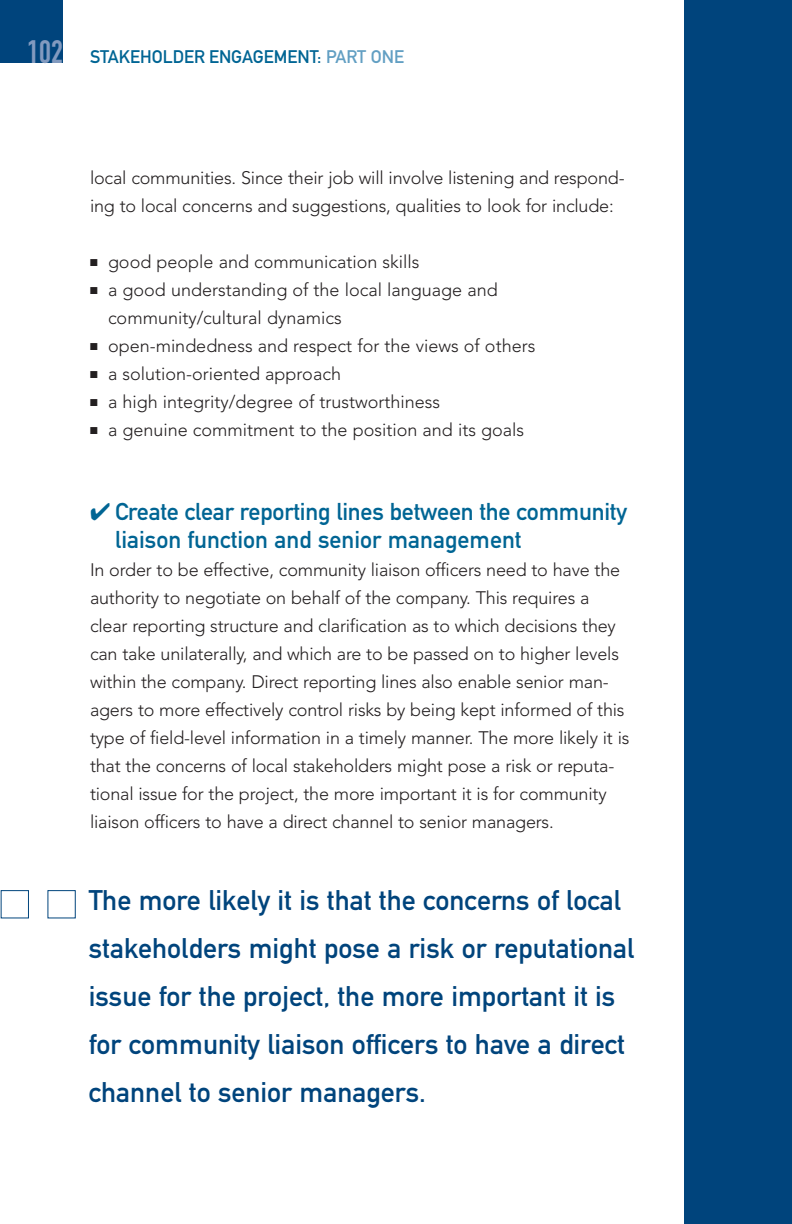
<style>
.page{position:relative;width:792px;height:1224px;background:#fff}
.page>*{position:absolute;margin:0;border:0;box-sizing:border-box;transform-origin:0 0}
.t1{font:28px/48px "DIN Mittelschrift";color:#00447c}
.t2{font:24px/28px "DIN Mittelschrift";letter-spacing:-.01em;color:#006594}
.t3{font:300 18px/28px "Avenir";letter-spacing:-.01em;color:#231f20}
.t4{font:18px "DIN Mittelschrift";color:#006594}
.s1{font-family:"DIN Engschrift";font-size:32px;color:#829abf}
.s2{color:#629fc3}
</style>
<div class="page">
<div style="left:0;top:0;width:63px;height:63px;background:#00447c"></div>
<div style="left:684px;top:0;width:108px;height:1224px;background:#00447c"></div>
<div style="left:1px;top:890px;width:28px;height:28px;border:1px solid #00447c"></div>
<div style="left:47px;top:890px;width:29px;height:28px;border:1px solid #00447c"></div>
<p class="t4" style="left:27px;top:51px;width:378px"><span class="s1">102</span> STAKEHOLDER ENGAGEMENT: <span class="s2">PART ONE</span></p>
<p class="t3" style="left:90px;top:165px;width:536px">local communities. Since their job will involve listening and respond&shy;ing to local concerns and suggestions, qualities to look for include:</p>
<p class="t3" style="left:90px;top:249px;width:331px">■ good people and communication skills</p>
<p class="t3" style="left:108px;top:277px;width:391px;text-indent:-18px">■ a good understanding of the local language and community/cultural dynamics</p>
<p class="t3" style="left:90px;top:333px;width:447px">■ open-mindedness and respect for the views of others</p>
<p class="t3" style="left:90px;top:361px;width:253px">■ a solution-oriented approach</p>
<p class="t3" style="left:90px;top:389px;width:352px">■ a high integrity/degree of trustworthiness</p>
<p class="t3" style="left:90px;top:417px;width:436px">■ a genuine commitment to the position and its goals</p>
<h2 class="t2" style="left:115px;top:500px;width:513px;text-indent:-25px">✔ Create clear reporting lines between the community liaison function and senior management</h2>
<p class="t3" style="left:90px;top:557px;width:541px">In order to be effective, community liaison officers need to have the authority to negotiate on behalf of the company. This requires a clear reporting structure and clarification as to which decisions they can take unilaterally, and which are to be passed on to higher levels within the company. Direct reporting lines also enable senior man&shy;agers to more effectively control risks by being kept informed of this type of field-level information in a timely manner. The more likely it is that the concerns of local stakeholders might pose a risk or reputa&shy;tional issue for the project, the more important it is for community liaison officers to have a direct channel to senior managers.</p>
<h1 class="t1" style="left:89px;top:878px;width:547px">The more likely it is that the concerns of local stakeholders might pose a risk or reputational issue for the project, the more important it is for community liaison officers to have a direct channel to senior managers.</h1>
</div>
